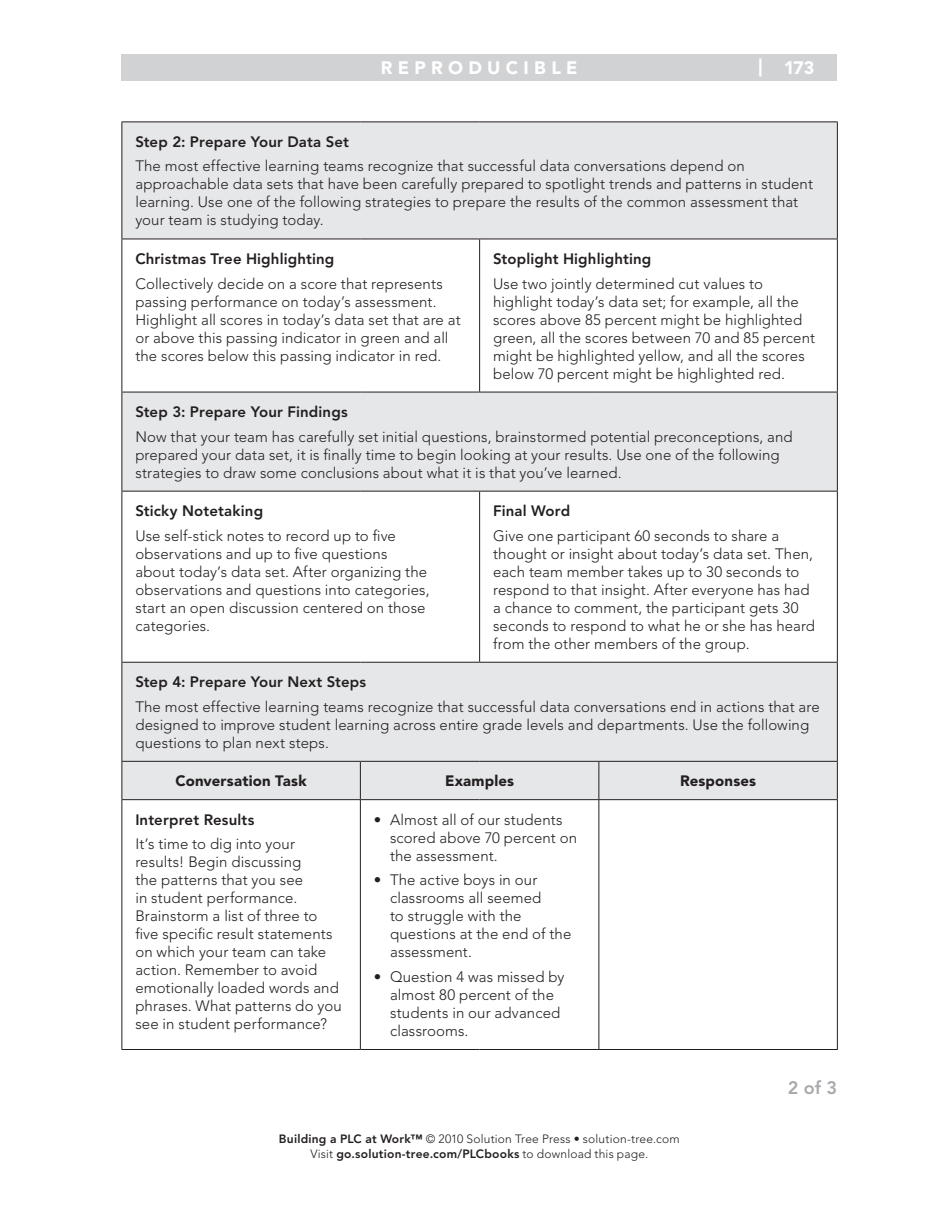
<style>
.page{position:relative;width:945px;height:1215px;background:#fff}
.page>*{position:absolute;margin:0;border:0;box-sizing:border-box;transform-origin:0 0}
.t1{font:900 18px "Avenir LT Std";letter-spacing:.295em;color:#fff}
.t2{font:800 18px "Avenir LT Std";color:#a8a9ad}
.t3{font:300 15px/18px "Avenir LT Std";letter-spacing:.005em;color:#231f20}
.t4{font:800 15px "Avenir LT Std";letter-spacing:.01em;color:#231f20}
.t5{font:900 15px "Avenir LT Std";letter-spacing:.01em;color:#231f20}
.t6{font:300 12px/15px "Avenir LT Std";letter-spacing:.015em;color:#231f20;text-align:center}
.s1{font-weight:800}
</style>
<div class="page">
<div style="left:122px;top:54px;width:715px;height:27px;background:#d1d2d4"></div>
<svg style="left:123px;top:123px;width:714px;height:676px;fill:#e6e7e9"></svg>
<hr style="left:360px;top:762px;width:1px;height:37px;background:#231f20">
<hr style="left:598px;top:762px;width:1px;height:37px;background:#231f20">
<hr style="left:122px;top:122px;width:238px;height:1px;background:#231f20">
<hr style="left:122px;top:122px;width:1px;height:117px;background:#231f20">
<hr style="left:360px;top:122px;width:120px;height:1px;background:#231f20">
<hr style="left:480px;top:122px;width:119px;height:1px;background:#231f20">
<hr style="left:599px;top:122px;width:239px;height:1px;background:#231f20">
<hr style="left:837px;top:122px;width:1px;height:117px;background:#231f20">
<hr style="left:122px;top:239px;width:238px;height:1px;background:#231f20">
<hr style="left:122px;top:239px;width:1px;height:153px;background:#231f20">
<hr style="left:360px;top:239px;width:120px;height:1px;background:#231f20">
<hr style="left:480px;top:239px;width:119px;height:1px;background:#231f20">
<hr style="left:479px;top:239px;width:1px;height:153px;background:#231f20">
<hr style="left:599px;top:239px;width:239px;height:1px;background:#231f20">
<hr style="left:837px;top:239px;width:1px;height:153px;background:#231f20">
<hr style="left:122px;top:492px;width:1px;height:170px;background:#231f20">
<hr style="left:479px;top:492px;width:1px;height:170px;background:#231f20">
<hr style="left:837px;top:492px;width:1px;height:170px;background:#231f20">
<hr style="left:122px;top:392px;width:238px;height:1px;background:#231f20">
<hr style="left:122px;top:392px;width:1px;height:99px;background:#231f20">
<hr style="left:360px;top:392px;width:120px;height:1px;background:#231f20">
<hr style="left:480px;top:392px;width:119px;height:1px;background:#231f20">
<hr style="left:599px;top:392px;width:239px;height:1px;background:#231f20">
<hr style="left:837px;top:392px;width:1px;height:99px;background:#231f20">
<hr style="left:122px;top:491px;width:238px;height:1px;background:#231f20">
<hr style="left:360px;top:491px;width:120px;height:1px;background:#231f20">
<hr style="left:480px;top:491px;width:119px;height:1px;background:#231f20">
<hr style="left:599px;top:491px;width:239px;height:1px;background:#231f20">
<hr style="left:122px;top:662px;width:238px;height:1px;background:#231f20">
<hr style="left:122px;top:663px;width:1px;height:98px;background:#231f20">
<hr style="left:360px;top:662px;width:120px;height:1px;background:#231f20">
<hr style="left:480px;top:662px;width:119px;height:1px;background:#231f20">
<hr style="left:599px;top:662px;width:239px;height:1px;background:#231f20">
<hr style="left:837px;top:663px;width:1px;height:98px;background:#231f20">
<hr style="left:122px;top:761px;width:238px;height:1px;background:#231f20">
<hr style="left:122px;top:762px;width:1px;height:37px;background:#231f20">
<hr style="left:360px;top:761px;width:120px;height:1px;background:#231f20">
<hr style="left:480px;top:761px;width:119px;height:1px;background:#231f20">
<hr style="left:599px;top:761px;width:239px;height:1px;background:#231f20">
<hr style="left:837px;top:762px;width:1px;height:37px;background:#231f20">
<hr style="left:122px;top:799px;width:238px;height:1px;background:#231f20">
<hr style="left:122px;top:800px;width:1px;height:249px;background:#231f20">
<hr style="left:360px;top:799px;width:120px;height:1px;background:#231f20">
<hr style="left:360px;top:800px;width:1px;height:249px;background:#231f20">
<hr style="left:480px;top:799px;width:119px;height:1px;background:#231f20">
<hr style="left:599px;top:799px;width:239px;height:1px;background:#231f20">
<hr style="left:598px;top:800px;width:1px;height:249px;background:#231f20">
<hr style="left:837px;top:800px;width:1px;height:249px;background:#231f20">
<hr style="left:122px;top:1049px;width:238px;height:1px;background:#231f20">
<hr style="left:360px;top:1049px;width:120px;height:1px;background:#231f20">
<hr style="left:480px;top:1049px;width:119px;height:1px;background:#231f20">
<hr style="left:599px;top:1049px;width:239px;height:1px;background:#231f20">
<p class="t1" style="left:381px;top:57px;width:198px">REPRODUCIBLE</p>
<p class="t1" style="left:758px;top:57px;width:57px">| 173</p>
<p class="t4" style="left:135px;top:133px;width:215px">Step 2: Prepare Your Data Set</p>
<p class="t3" style="left:135px;top:157px;width:679px">The most effective learning teams recognize that successful data conversations depend on approachable data sets that have been carefully prepared to spotlight trends and patterns in student learning. Use one of the following strategies to prepare the results of the common assessment that your team is studying today.</p>
<p class="t4" style="left:135px;top:250px;width:201px">Christmas Tree Highlighting</p>
<p class="t3" style="left:135px;top:274px;width:327px">Collectively decide on a score that represents passing performance on today’s assessment.<br>H ighlight all scores in today’s data set that are at or above this passing indicator in green and all the scores below this passing indicator in red.</p>
<p class="t4" style="left:493px;top:250px;width:160px">Stoplight Highlighting</p>
<p class="t3" style="left:493px;top:274px;width:324px">Use two jointly determined cut values to highlight today’s data set; for example, all the scores above 85 percent might be highlighted green, all the scores between 70 and 85 percent might be highlighted yellow, and all the scores below 70 percent might be highlighted red.</p>
<p class="t4" style="left:135px;top:403px;width:214px">Step 3: Prepare Your Findings</p>
<p class="t3" style="left:135px;top:428px;width:659px">Now that your team has carefully set initial questions, brainstormed potential preconceptions, and prepared your data set, it is finally time to begin looking at your results. Use one of the following strategies to draw some conclusions about what it is that you’ve learned.</p>
<p class="t4" style="left:135px;top:502px;width:129px">Sticky Notetaking</p>
<p class="t3" style="left:135px;top:527px;width:296px">Use self-stick notes to record up to five observations and up to five questions about today’s data set. After organizing the observations and questions into categories, start an open discussion centered on those categories.</p>
<p class="t4" style="left:493px;top:502px;width:79px">Final Word</p>
<p class="t3" style="left:493px;top:527px;width:324px">Give one participant 60 seconds to share a thought or insight about today’s data set. Then, each team member takes up to 30 seconds to respond to that insight. After everyone has had a chance to comment, the participant gets 30 seconds to respond to what he or she has heard from the other members of the group.</p>
<p class="t4" style="left:135px;top:673px;width:232px">Step 4: Prepare Your Next Steps</p>
<p class="t3" style="left:135px;top:698px;width:686px">The most effective learning teams recognize that successful data conversations end in actions that are designed to improve student learning across entire grade levels and departments. Use the following questions to plan next steps.</p>
<p class="t5" style="left:175px;top:772px;width:133px">Conversation Task</p>
<p class="t5" style="left:445px;top:772px;width:71px">Examples</p>
<p class="t5" style="left:680px;top:772px;width:77px">Responses</p>
<p class="t4" style="left:135px;top:810px;width:121px">Interpret Results</p>
<p class="t3" style="left:135px;top:835px;width:208px">It’s time to dig into your results! Begin discussing<br>the patterns that you see<br>in student performance.<br>B rainstorm a list of three to five specific result statements on which your team can take action. Remember to avoid emotionally loaded words and phrases. What patterns do you see in student performance?</p>
<p class="t3" style="left:390px;top:810px;width:189px;text-indent:-16px">• Almost all of our students scored above 70 percent on the assessment.</p>
<p class="t3" style="left:390px;top:871px;width:183px;text-indent:-16px">• The active boys in our classrooms all seemed<br>to struggle with the questions at the end of the assessment.</p>
<p class="t3" style="left:390px;top:968px;width:176px;text-indent:-16px">• Question 4 was missed by almost 80 percent of the students in our advanced classrooms.</p>
<p class="t6" style="left:279px;top:1131px;width:402px"><span class="s1">Building a PLC at Work™</span> © 2010 Solution Tree Press • solution-tree.com<br>Visit <span class="s1">go.solution-tree.com/PLCbooks</span> to download this page.</p>
<p class="t2" style="left:788px;top:1077px;width:51px">2 of 3</p>
</div>
